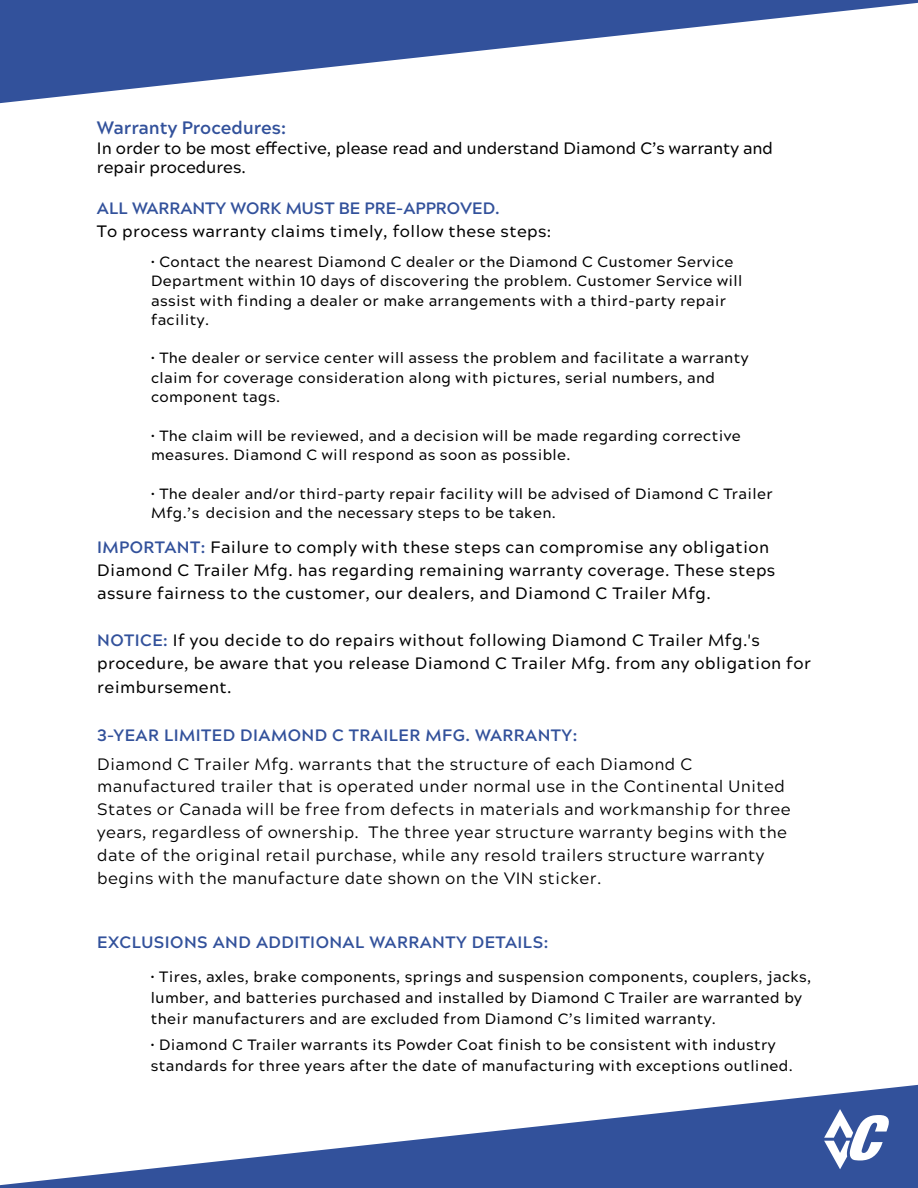
<style>
.page{position:relative;width:918px;height:1188px;background:#fff}
.page>*{position:absolute;margin:0;border:0;box-sizing:border-box;transform-origin:0 0}
.t1{font:700 18px "Acherus Grotesque";color:#32519b}
.t2{font:16.5px/23px "Acherus Grotesque";letter-spacing:.025em;color:#000}
.t3{font:500 16.5px/23.1px "Acherus Grotesque";letter-spacing:.025em;color:#000}
.t4{font:500 16.5px/19.4px "Acherus Grotesque";color:#000}
.t5{font:700 16.5px "Acherus Grotesque";letter-spacing:.025em;color:#32519b}
.t6{font:700 16.5px "Acherus Grotesque";color:#32519b}
.t7{font:500 16.35px "Acherus Grotesque";letter-spacing:.025em;color:#000}
.t8{font:500 15px/21px "Acherus Grotesque";letter-spacing:.025em;color:#000}
.t9{font:500 14.85px/19.5px "Acherus Grotesque";letter-spacing:.025em;color:#000}
.s1{font-size:16.5px}
.s2{font-weight:700;color:#32519b}
</style>
<div class="page">
<svg style="left:0;top:1085px;width:918px;height:103px"></svg>
<svg style="left:0;top:0;width:918px;height:103px;fill:#32519b"></svg>
<svg style="left:824px;top:1109px;width:67px;height:60px"></svg>
<p class="t1" style="left:97px;top:120px;width:191px">Warranty Procedures:</p>
<p class="t4" style="left:97px;top:140px;width:678px">In order to be most effective, please read and understand Diamond C’s warranty and repair procedures.</p>
<p class="t6" style="left:97px;top:201px;width:404px">ALL WARRANTY WORK MUST BE PRE-APPROVED.</p>
<p class="t7" style="left:97px;top:224px;width:456px"><span class="s1">T</span>o process warranty claims timely, follow these steps:</p>
<p class="t9" style="left:151px;top:253px;width:593px">• Contact the nearest Diamond C dealer or the Diamond C Customer Service Department within 10 days of discovering the problem. Customer Service will assist with finding a dealer or make arrangements with a third-party repair facility.</p>
<p class="t9" style="left:151px;top:350px;width:599px">• The dealer or service center will assess the problem and facilitate a warranty claim for coverage consideration along with pictures, serial numbers, and component tags.</p>
<p class="t9" style="left:151px;top:427px;width:591px">• The claim will be reviewed, and a decision will be made regarding corrective measures. Diamond C will respond as soon as possible.</p>
<p class="t9" style="left:151px;top:485px;width:623px">• The dealer and/or third-party repair facility will be advised of Diamond C Trailer<br>Mfg.’s decision and the necessary steps to be taken.</p>
<p class="t3" style="left:97px;top:537px;width:680px"><span class="s2">IMPORTANT:</span> Failure to comply with these steps can compromise any obligation<br>Diamond C Trailer Mfg. has regarding remaining warranty coverage. These steps assure fairness to the customer, our dealers, and Diamond C Trailer Mfg.</p>
<p class="t3" style="left:97px;top:630px;width:715px"><span class="s2">NOTICE:</span> If you decide to do repairs without following Diamond C Trailer Mfg.'s procedure, be aware that you release Diamond C Trailer Mfg. from any obligation for reimbursement.</p>
<p class="t5" style="left:97px;top:728px;width:482px">3-YEAR LIMITED DIAMOND C TRAILER MFG. WARRANTY:</p>
<p class="t2" style="left:97px;top:754px;width:695px">Diamond C Trailer Mfg. warrants that the structure of each Diamond C manufactured trailer that is operated under normal use in the Continental United States or Canada will be free from defects in materials and workmanship for three years, regardless of ownership. The three year structure warranty begins with the date of the original retail purchase, while any resold trailers structure warranty begins with the manufacture date shown on the VIN sticker.</p>
<p class="t5" style="left:97px;top:936px;width:453px">EXCLUSIONS AND ADDITIONAL WARRANTY DETAILS:</p>
<p class="t8" style="left:151px;top:968px;width:662px">• Tires, axles, brake components, springs and suspension components, couplers, jacks, lumber, and batteries purchased and installed by Diamond C Trailer are warranted by their manufacturers and are excluded from Diamond C’s limited warranty.</p>
<p class="t8" style="left:151px;top:1036px;width:643px">• Diamond C Trailer warrants its Powder Coat finish to be consistent with industry standards for three years after the date of manufacturing with exceptions outlined.</p>
</div>
